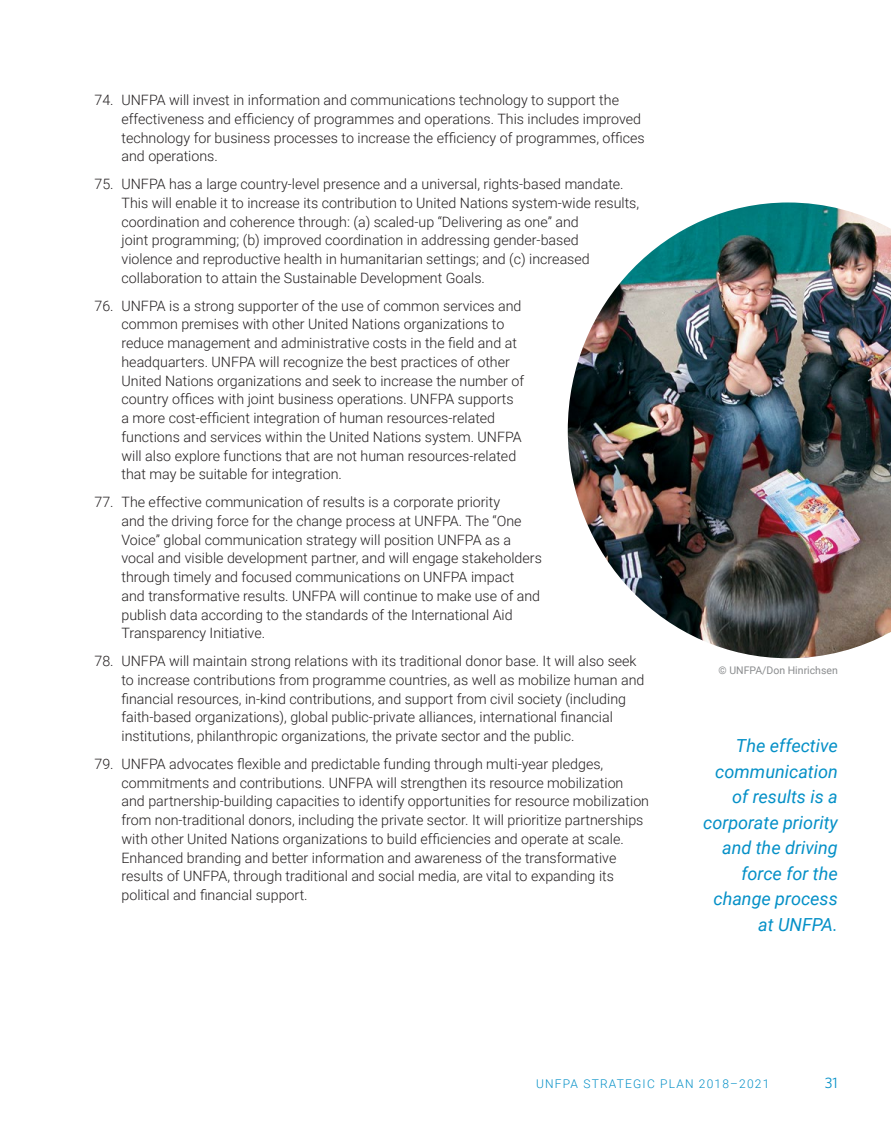
<style>
.page{position:relative;width:891px;height:1134px;background:#fff}
.page>*{position:absolute;margin:0;border:0;box-sizing:border-box;transform-origin:0 0}
.Pull_Quote{font:italic 18px/25.5px "Roboto";color:#0590c7;text-align:right}
.t1{font:300 14.25px/18.8px "Roboto";color:#231f20}
.t2{font:13.5px "UNFPA Text";color:#0590c7}
.t3{font:300 12px "Roboto";letter-spacing:.1em;color:#0590c7}
.photo_credit{font:10.5px "Roboto";color:#8a8c8e}
</style>
<div class="page">
<img style="left:568px;top:202px;width:323px;height:456px">
<p class="t1" style="left:122px;top:90px;width:525px;text-indent:-27px">74. UNFPA will invest in information and communications technology to support the effectiveness and efficiency of programmes and operations. This includes improved technology for business processes to increase the efficiency of programmes, offices and operations.</p>
<p class="t1" style="left:122px;top:174px;width:519px;text-indent:-27px">75. UNFPA has a large country-level presence and a universal, rights-based mandate.<br>This will enable it to increase its contribution to United Nations system-wide results, coordination and coherence through: (a) scaled-up “Delivering as one” and<br>joint programming; (b) improved coordination in addressing gender-based<br>violence and reproductive health in humanitarian settings; and (c) increased collaboration to attain the Sustainable Development Goals.</p>
<p class="t1" style="left:122px;top:296px;width:404px;text-indent:-27px">76. UNFPA is a strong supporter of the use of common services and common premises with other United Nations organizations to reduce management and administrative costs in the field and at headquarters. UNFPA will recognize the best practices of other United Nations organizations and seek to increase the number of country offices with joint business operations. UNFPA supports a more cost-efficient integration of human resources-related functions and services within the United Nations system. UNFPA will also explore functions that are not human resources-related that may be suitable for integration.</p>
<p class="t1" style="left:122px;top:492px;width:422px;text-indent:-27px">77. The effective communication of results is a corporate priority<br>and the driving force for the change process at UNFPA. The “One Voice” global communication strategy will position UNFPA as a vocal and visible development partner, and will engage stakeholders through timely and focused communications on UNFPA impact<br>and transformative results. UNFPA will continue to make use of and publish data according to the standards of the International Aid Transparency Initiative.</p>
<p class="t1" style="left:122px;top:651px;width:524px;text-indent:-27px">78. UNFPA will maintain strong relations with its traditional donor base. It will also seek to increase contributions from programme countries, as well as mobilize human and financial resources, in-kind contributions, and support from civil society (including faith-based organizations), global public-private alliances, international financial institutions, philanthropic organizations, the private sector and the public.</p>
<p class="t1" style="left:122px;top:754px;width:529px;text-indent:-27px">79. UNFPA advocates flexible and predictable funding through multi-year pledges, commitments and contributions. UNFPA will strengthen its resource mobilization and partnership-building capacities to identify opportunities for resource mobilization from non-traditional donors, including the private sector. It will prioritize partnerships with other United Nations organizations to build efficiencies and operate at scale.<br>Enhanced branding and better information and awareness of the transformative results of UNFPA, through traditional and social media, are vital to expanding its political and financial support.</p>
<p class="photo_credit" style="left:719px;top:662px;width:121px">© UNFPA/Don Hinrichsen</p>
<p class="Pull_Quote" style="left:703px;top:732px;width:136px">The effective communication of results is a corporate priority and the driving force for the change process at UNFPA.</p>
<p class="t3" style="left:536px;top:1076px;width:235px">UNFPA STRATEGIC PLAN 2018–2021</p>
<p class="t2" style="left:825px;top:1074px;width:14px">31</p>
</div>
